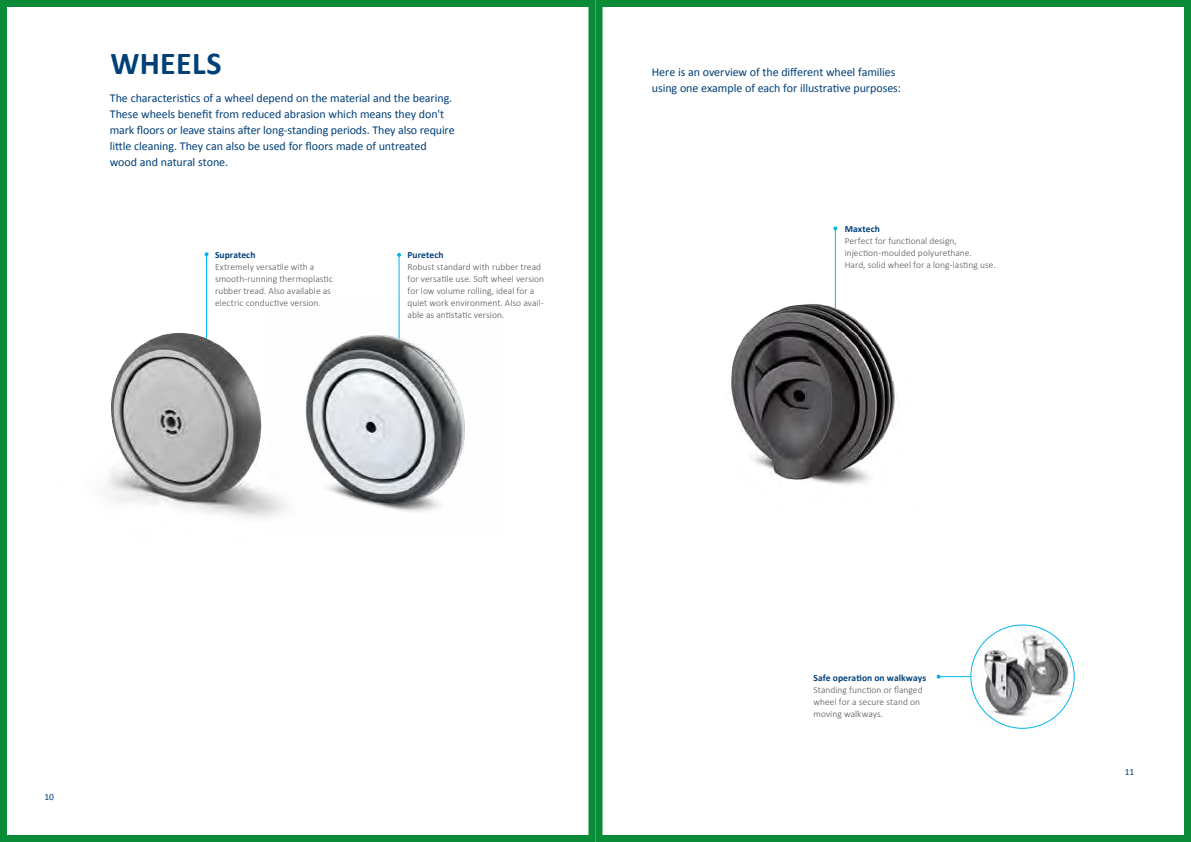
<style>
.page{position:relative;width:1191px;height:842px;background:#fff}
.page>*{position:absolute;margin:0;border:0;box-sizing:border-box;transform-origin:0 0}
.t1{font:700 32px "Calibri";letter-spacing:.01em;color:#004079}
.t2{font:12px/16px "Calibri";letter-spacing:-.005em;color:#004079}
.t3{font:300 9.5px/12px "Calibri";letter-spacing:.005em;color:#565655}
.t4{font:700 9.5px "Calibri";letter-spacing:.01em;color:#004079}
.t5{font:9.5px "Calibri";color:#004079}
</style>
<div class="page">
<hr style="left:835px;top:228px;width:1px;height:86px;background:#00b5ed">
<svg style="left:833px;top:226px;width:4px;height:4px"></svg>
<img style="left:999px;top:625px;width:75px;height:84px">
<hr style="left:938px;top:676px;width:32px;height:1px;background:#00b5ed">
<svg style="left:936px;top:675px;width:4px;height:4px"></svg>
<img style="left:972px;top:643px;width:66px;height:80px">
<img style="left:731px;top:304px;width:163px;height:78px">
<img style="left:731px;top:382px;width:166px;height:103px">
<div style="left:595px;top:0;width:596px;height:842px;border:7px solid #0a8b38"></div>
<hr style="left:206px;top:254px;width:1px;height:96px;background:#00b5ed">
<svg style="left:204px;top:252px;width:4px;height:4px"></svg>
<hr style="left:398px;top:255px;width:1px;height:85px;background:#00b5ed">
<svg style="left:397px;top:253px;width:4px;height:4px"></svg>
<img style="left:108px;top:437px;width:158px;height:81px">
<img style="left:111px;top:333px;width:150px;height:167px">
<img style="left:266px;top:300px;width:199px;height:218px">
<div style="left:0;top:0;width:595px;height:842px;border:7px solid #0a8b38"></div>
<h1 class="t1" style="left:110px;top:43px;width:113px">WHEELS</h1>
<p class="t2" style="left:110px;top:90px;width:346px">The characteristics of a wheel depend on the material and the bearing.<br>These wheels benefit from reduced abrasion which means they don't mark floors or leave stains after long-standing periods. They also require little cleaning. They can also be used for floors made of untreated wood and natural stone.</p>
<p class="t4" style="left:215px;top:249px;width:42px">Supratech</p>
<p class="t3" style="left:215px;top:261px;width:119px">Extremely versatile with a smooth-running thermoplastic rubber tread. Also available as electric conductive version.</p>
<p class="t4" style="left:407px;top:249px;width:37px">Puretech</p>
<p class="t3" style="left:407px;top:261px;width:138px">Robust standard with rubber tread for versatile use. Soft wheel version for low volume rolling, ideal for a quiet work environment. Also avail&shy;able as antistatic version.</p>
<p class="t2" style="left:652px;top:64px;width:250px">Here is an overview of the different wheel families using one example of each for illustrative purposes:</p>
<p class="t4" style="left:844px;top:223px;width:37px">Maxtech</p>
<p class="t3" style="left:844px;top:235px;width:152px">Perfect for functional design, injection-moulded polyurethane.<br>Hard, solid wheel for a long-lasting use.</p>
<p class="t5" style="left:45px;top:791px;width:11px">10</p>
<p class="t4" style="left:813px;top:671px;width:114px">Safe operation on walkways</p>
<p class="t3" style="left:813px;top:683px;width:111px">Standing function or flanged wheel for a secure stand on moving walkways.</p>
<p class="t5" style="left:1124px;top:765px;width:11px">11</p>
</div>
